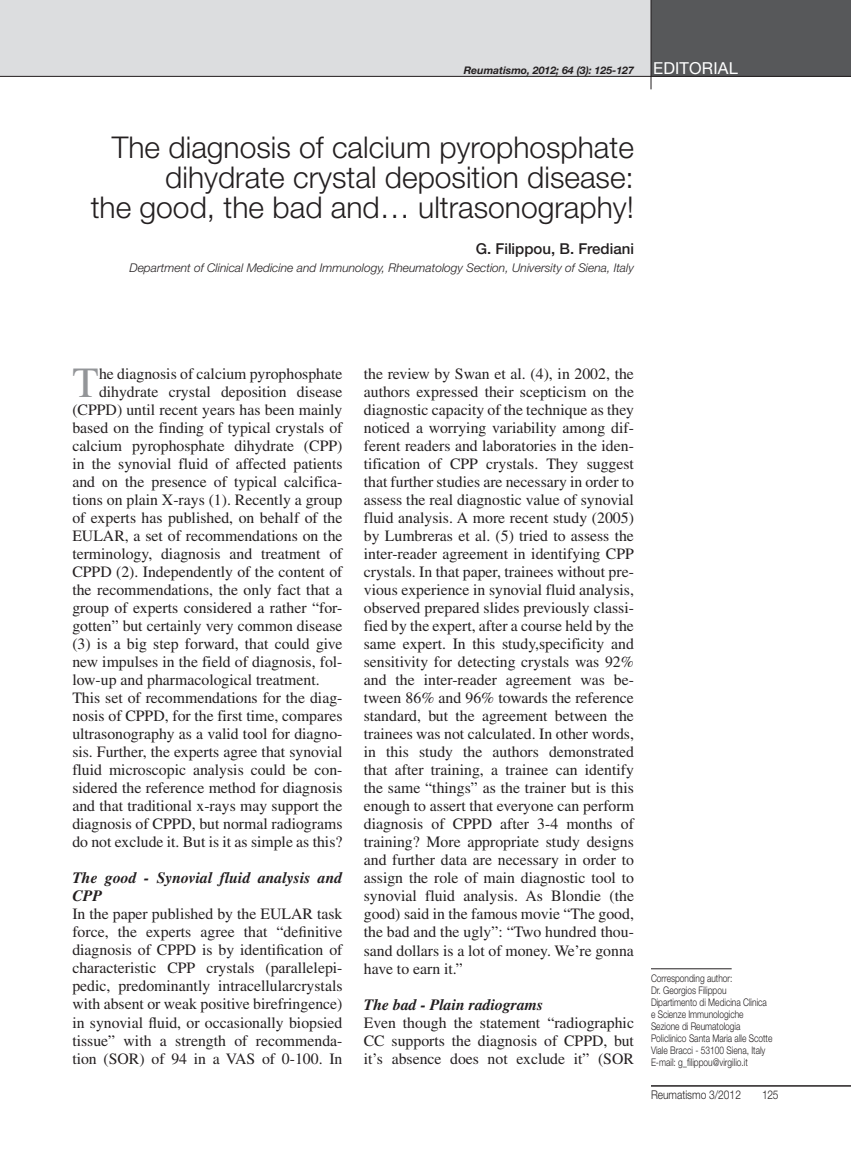
<style>
.page{position:relative;width:851px;height:1149px;background:#fff}
.page>*{position:absolute;margin:0;border:0;box-sizing:border-box;transform-origin:0 0}
.t1{font:42.9px "Times LT Std";color:#939598}
.t2{font:300 30px/30px "Helvetica Neue LT Std";color:#231f20;text-align:right}
.t3{font:15.75px/18px "Times LT Std";color:#231f20;text-align:justify}
.t4{font:italic 700 15.75px/18px "Times LT Std";color:#231f20}
.t5{font:500 15px "Helvetica Neue LT Std";color:#231f20}
.t6{font:italic 300 12px "Helvetica Neue LT Std";color:#231f20}
.t7{font:300 12px "Helvetica Neue LT Std";color:#231f20;scale:.85 1}
.t8{font:300 10.5px/12px "Helvetica Neue LT Std";color:#231f20;scale:.8 1}
.t9{font:italic 700 10.5px "Helvetica Neue LT Std";color:#231f20}
.s1{font-weight:400;font-style:normal;font-size:16.5px;color:#fff}
</style>
<div class="page">
<hr style="left:651px;top:1084px;width:199px;height:2px;background:#231f20">
<div style="left:0;top:0;width:850px;height:77px;background:#dcdddf"></div>
<div style="left:651px;top:0;width:199px;height:77px;background:#57585a"></div>
<hr style="left:0;top:76px;width:850px;height:1px;background:#231f20">
<hr style="left:650px;top:0;width:1px;height:89px;background:#231f20">
<hr style="left:651px;top:968px;width:80px;height:1px;background:#231f20">
<p class="t9" style="left:463px;top:64px;width:276px">Reumatismo, 2012; 64 (3): 125-127 <span class="s1">EDITORIAL</span></p>
<h2 class="t2" style="left:91px;top:131px;width:544px">The diagnosis of calcium pyrophosphate dihydrate crystal deposition disease:<br>the good, the bad and… ultrasonography!</h2>
<p class="t5" style="left:475px;top:239px;width:160px">G. Filippou, B. Frediani</p>
<p class="t6" style="left:129px;top:260px;width:506px">Department of Clinical Medicine and Immunology, Rheumatology Section, University of Siena, Italy</p>
<h1 class="t1" style="left:72px;top:358px;width:28px">T</h1>
<p class="t3" style="left:99px;top:364px;width:245px">he diagnosis of calcium pyrophosphate</p>
<p class="t3" style="left:99px;top:382px;width:245px">dihydrate crystal deposition disease</p>
<p class="t3" style="left:72px;top:400px;width:272px">(CPPD) until recent years has been mainly</p>
<p class="t3" style="left:72px;top:418px;width:271px">based on the finding of typical crystals of</p>
<p class="t3" style="left:72px;top:436px;width:271px">calcium pyrophosphate dihydrate (CPP)</p>
<p class="t3" style="left:72px;top:454px;width:272px">in the synovial fluid of affected patients</p>
<p class="t3" style="left:72px;top:472px;width:272px">and on the presence of typical calcifica-</p>
<p class="t3" style="left:72px;top:490px;width:272px">tions on plain X-rays (1). Recently a group</p>
<p class="t3" style="left:72px;top:508px;width:271px">of experts has published, on behalf of the</p>
<p class="t3" style="left:72px;top:526px;width:272px">EULAR, a set of recommendations on the</p>
<p class="t3" style="left:72px;top:544px;width:271px">terminology, diagnosis and treatment of</p>
<p class="t3" style="left:72px;top:562px;width:272px">CPPD (2). Independently of the content of</p>
<p class="t3" style="left:72px;top:580px;width:272px">the recommendations, the only fact that a</p>
<p class="t3" style="left:72px;top:598px;width:272px">group of experts considered a rather “for-</p>
<p class="t3" style="left:72px;top:616px;width:271px">gotten” but certainly very common disease</p>
<p class="t3" style="left:72px;top:634px;width:272px">(3) is a big step forward, that could give</p>
<p class="t3" style="left:72px;top:652px;width:271px">new impulses in the field of diagnosis, fol-</p>
<p class="t3" style="left:72px;top:670px;width:249px">low-up and pharmacological treatment.</p>
<p class="t3" style="left:72px;top:688px;width:271px">This set of recommendations for the diag-</p>
<p class="t3" style="left:72px;top:706px;width:272px">nosis of CPPD, for the first time, compares</p>
<p class="t3" style="left:72px;top:724px;width:272px">ultrasonography as a valid tool for diagno-</p>
<p class="t3" style="left:72px;top:742px;width:271px">sis. Further, the experts agree that synovial</p>
<p class="t3" style="left:72px;top:760px;width:271px">fluid microscopic analysis could be con-</p>
<p class="t3" style="left:72px;top:778px;width:272px">sidered the reference method for diagnosis</p>
<p class="t3" style="left:72px;top:796px;width:271px">and that traditional x-rays may support the</p>
<p class="t3" style="left:72px;top:814px;width:271px">diagnosis of CPPD, but normal radiograms</p>
<p class="t3" style="left:72px;top:832px;width:271px">do not exclude it. But is it as simple as this?</p>
<p class="t4" style="left:72px;top:868px;width:271px">The good - Synovial fluid analysis and<br>CPP</p>
<p class="t3" style="left:72px;top:904px;width:272px">In the paper published by the EULAR task force, the experts agree that “definitive diagnosis of CPPD is by identification of characteristic CPP crystals (parallelepi&shy;pedic, predominantly intracellularcrystals with absent or weak positive birefringence) in synovial fluid, or occasionally biopsied tissue” with a strength of recommenda&shy;tion (SOR) of 94 in a VAS of 0-100. In</p>
<p class="t3" style="left:364px;top:364px;width:272px">the review by Swan et al. (4), in 2002, the authors expressed their scepticism on the diagnostic capacity of the technique as they noticed a worrying variability among dif&shy;ferent readers and laboratories in the iden&shy;tification of CPP crystals. They suggest that further studies are necessary in order to assess the real diagnostic value of synovial fluid analysis. A more recent study (2005) by Lumbreras et al. (5) tried to assess the inter-reader agreement in identifying CPP crystals. In that paper, trainees without pre&shy;vious experience in synovial fluid analysis, observed prepared slides previously classi&shy;fied by the expert, after a course held by the same expert. In this study,specificity and sensitivity for detecting crystals was 92% and the inter-reader agreement was be&shy;tween 86% and 96% towards the reference standard, but the agreement between the trainees was not calculated. In other words, in this study the authors demonstrated that after training, a trainee can identify the same “things” as the trainer but is this enough to assert that everyone can perform diagnosis of CPPD after 3-4 months of training? More appropriate study designs and further data are necessary in order to assign the role of main diagnostic tool to synovial fluid analysis. As Blondie (the good) said in the famous movie “The good, the bad and the ugly”: “Two hundred thou&shy;sand dollars is a lot of money. We’re gonna have to earn it.”</p>
<p class="t4" style="left:364px;top:994px;width:181px">The bad - Plain radiograms</p>
<p class="t3" style="left:364px;top:1012px;width:272px">Even though the statement “radiographic CC supports the diagnosis of CPPD, but it’s absence does not exclude it” (SOR</p>
<p class="t8" style="left:651px;top:971px;width:153px">Corresponding author:<br>Dr. Georgios Filippou<br>Dipartimento di Medicina Clinica e Scienze Immunologiche<br>Sezione di Reumatologia<br>Policlinico Santa Maria alle Scotte<br>Viale Bracci - 53100 Siena, Italy<br>E-mail: g_filippou@virgilio.it</p>
<p class="t7" style="left:651px;top:1086px;width:107px">Reumatismo 3/2012</p>
<p class="t7" style="left:762px;top:1086px;width:21px">125</p>
</div>
